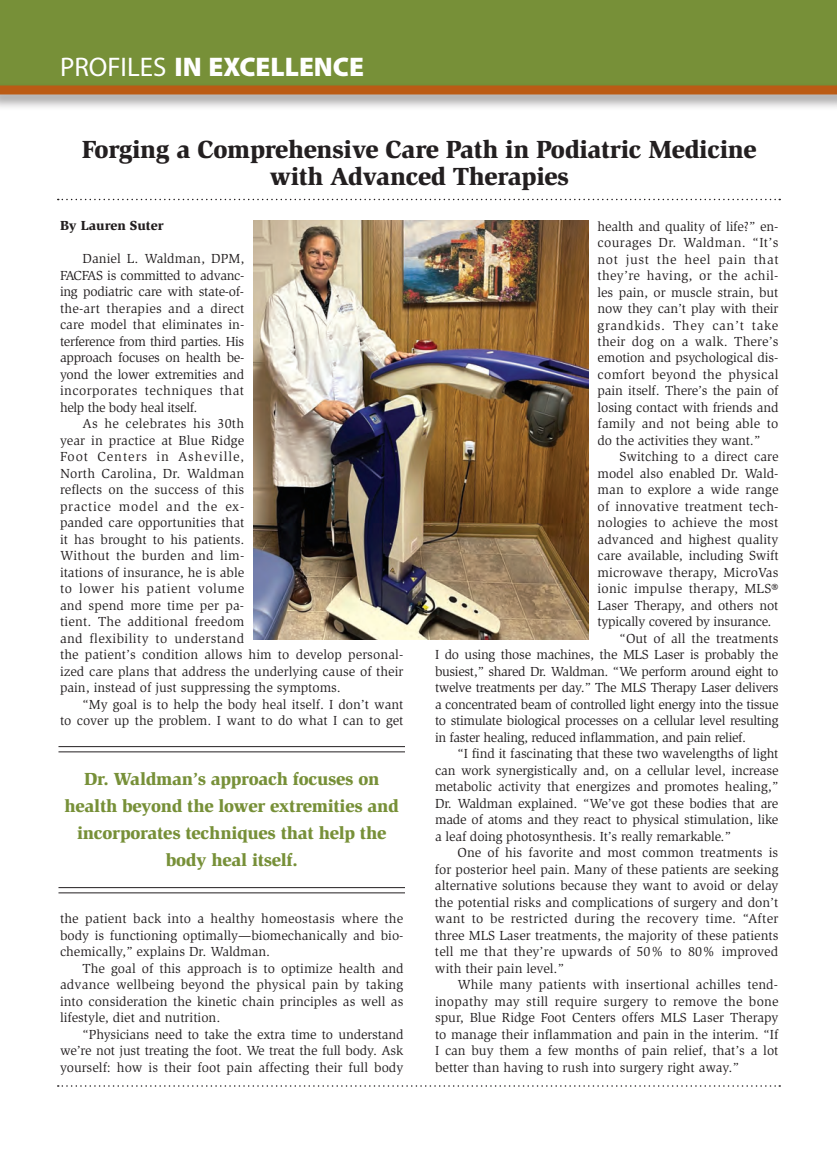
<style>
.page{position:relative;width:837px;height:1161px;background:#fff}
.page>*{position:absolute;margin:0;border:0;box-sizing:border-box;transform-origin:0 0}
.t1{font:900 27px "Myriad Pro";color:#fff}
.t2{font:900 25.5px/27px "Slimbach";letter-spacing:-.015em;color:#231f20;text-align:center}
.t3{font:900 18px/27px "Slimbach";letter-spacing:-.015em;color:#779038;text-align:center}
.t4{font:13.5px/16.5px "Slimbach";color:#231f20;text-align:justify}
.t5{font:13.5px "Slimbach";letter-spacing:-.025em;color:#231f20}
.t6{font:13.5px "Slimbach";letter-spacing:-.02em;color:#231f20}
.t7{font:13.5px "Slimbach";letter-spacing:.02em;color:#231f20}
.t8{font:900 13.5px "Slimbach";color:#231f20}
.s1{font-weight:400}
</style>
<div class="page">
<div style="left:0;top:0;width:837px;height:88px;background:#779038"></div>
<svg style="left:58px;top:199px;width:722px;height:1px"></svg>
<svg style="left:58px;top:1085px;width:722px;height:2px"></svg>
<div style="left:0;top:82px;width:837px;height:29px;background:#231f20;opacity:.5"></div>
<div style="left:0;top:86px;width:837px;height:8px;background:#bb5b14"></div>
<hr style="left:833px;top:82px;width:4px;height:29px;background:#231f20;opacity:.5">
<hr style="left:58px;top:746px;width:347px;height:1px;background:#231f20">
<hr style="left:58px;top:752px;width:347px;height:1px;background:#231f20">
<hr style="left:58px;top:887px;width:347px;height:1px;background:#231f20">
<hr style="left:58px;top:892px;width:347px;height:1px;background:#231f20">
<img style="left:253px;top:220px;width:336px;height:420px">
<h1 class="t1" style="left:60px;top:51px;width:306px"><span class="s1">PROFILES</span> IN EXCELLENCE</h1>
<h2 class="t2" style="left:82px;top:136px;width:676px">Forging a Comprehensive Care Path in Podiatric Medicine with Advanced Therapies</h2>
<p class="t8" style="left:60px;top:217px;width:105px">By Lauren Suter</p>
<p class="t4" style="left:60px;top:251px;width:186px;text-indent:23px">Daniel L. Waldman, DPM, FACFAS is committed to advanc&shy;ing podiatric care with state-of&shy;the-art therapies and a direct care model that eliminates in&shy;terference from third parties. His approach focuses on health be&shy;yond the lower extremities and incorporates techniques that help the body heal itself.</p>
<p class="t4" style="left:60px;top:416px;width:345px;text-align:left;text-indent:23px">As he celebrates his 30th<br>year in practice at Blue Ridge<br>Foot Centers in Asheville,<br>North Carolina, Dr. Waldman<br>reflects on the success of this<br>practice model and the ex-<br>panded care opportunities that<br>it has brought to his patients.<br>Without the burden and lim-<br>itations of insurance, he is able<br>to lower his patient volume<br>and spend more time per pa-<br>tient. The additional freedom<br>and flexibility to understand<br>the patient’s condition allows him to develop personal&shy;ized care plans that address the underlying cause of their pain, instead of just suppressing the symptoms.</p>
<p class="t4" style="left:60px;top:696px;width:345px;text-align:right">“My goal is to help the body heal itself. I don’t want<br>to cover up the problem. I want to do what I can to get</p>
<h3 class="t3" style="left:64px;top:765px;width:336px">Dr. Waldman’s approach focuses on health beyond the lower extremities and incorporates techniques that help the body heal itself.</h3>
<p class="t4" style="left:60px;top:911px;width:345px">the patient back into a healthy homeostasis where the body is functioning optimally—biomechanically and bio&shy;chemically,” explains Dr. Waldman.</p>
<p class="t4" style="left:60px;top:960px;width:345px;text-indent:23px">The goal of this approach is to optimize health and advance wellbeing beyond the physical pain by taking into consideration the kinetic chain principles as well as lifestyle, diet and nutrition.</p>
<p class="t4" style="left:60px;top:1026px;width:345px;text-indent:23px">“Physicians need to take the extra time to understand we’re not just treating the foot. We treat the full body. Ask yourself: how is their foot pain affecting their full body</p>
<p class="t4" style="left:598px;top:218px;width:182px">health and quality of life?” en&shy;courages Dr. Waldman. “It’s not just the heel pain that they’re having, or the achil&shy;les pain, or muscle strain, but now they can’t play with their grandkids. They can’t take their dog on a walk. There’s emotion and psychological dis&shy;comfort beyond the physical pain itself. There’s the pain of losing contact with friends and family and not being able to do the activities they want.”</p>
<p class="t4" style="left:620px;top:449px;width:161px">Switching to a direct care</p>
<p class="t4" style="left:598px;top:465px;width:182px">model also enabled Dr. Wald-</p>
<p class="t4" style="left:598px;top:482px;width:182px">man to explore a wide range</p>
<p class="t4" style="left:598px;top:498px;width:182px">of innovative treatment tech-</p>
<p class="t4" style="left:598px;top:515px;width:182px">nologies to achieve the most</p>
<p class="t4" style="left:598px;top:531px;width:182px">advanced and highest quality</p>
<p class="t4" style="left:598px;top:548px;width:182px">care available, including Swift</p>
<p class="t4" style="left:598px;top:564px;width:182px">microwave therapy, MicroVas</p>
<p class="t7" style="left:598px;top:581px;width:182px">ionic impulse therapy, MLS®</p>
<p class="t4" style="left:598px;top:597px;width:182px">Laser Therapy, and others not</p>
<p class="t6" style="left:598px;top:614px;width:176px">typically covered by insurance.</p>
<p class="t4" style="left:620px;top:630px;width:160px">“Out of all the treatments</p>
<p class="t6" style="left:435px;top:647px;width:345px">I do using those machines, the MLS Laser is probably the</p>
<p class="t5" style="left:435px;top:664px;width:345px">busiest,” shared Dr. Waldman. “We perform around eight to</p>
<p class="t5" style="left:435px;top:680px;width:345px">twelve treatments per day.” The MLS Therapy Laser delivers</p>
<p class="t5" style="left:435px;top:697px;width:345px">a concentrated beam of controlled light energy into the tissue</p>
<p class="t5" style="left:435px;top:713px;width:345px">to stimulate biological processes on a cellular level resulting</p>
<p class="t5" style="left:435px;top:730px;width:313px">in faster healing, reduced inflammation, and pain relief.</p>
<p class="t4" style="left:458px;top:746px;width:323px">“I find it fascinating that these two wavelengths of light</p>
<p class="t4" style="left:435px;top:762px;width:345px">can work synergistically and, on a cellular level, increase</p>
<p class="t4" style="left:435px;top:779px;width:345px">metabolic activity that energizes and promotes healing,”</p>
<p class="t4" style="left:435px;top:795px;width:345px">Dr. Waldman explained. “We’ve got these bodies that are</p>
<p class="t4" style="left:435px;top:812px;width:345px">made of atoms and they react to physical stimulation, like</p>
<p class="t4" style="left:435px;top:828px;width:298px">a leaf doing photosynthesis. It’s really remarkable.”</p>
<p class="t4" style="left:458px;top:845px;width:322px">One of his favorite and most common treatments is</p>
<p class="t4" style="left:435px;top:861px;width:345px">for posterior heel pain. Many of these patients are seeking</p>
<p class="t4" style="left:435px;top:878px;width:345px">alternative solutions because they want to avoid or delay</p>
<p class="t4" style="left:435px;top:894px;width:345px">the potential risks and complications of surgery and don’t</p>
<p class="t7" style="left:435px;top:911px;width:345px">want to be restricted during the recovery time. “After</p>
<p class="t4" style="left:435px;top:927px;width:345px">three MLS Laser treatments, the majority of these patients</p>
<p class="t4" style="left:435px;top:944px;width:345px">tell me that they’re upwards of 50% to 80% improved</p>
<p class="t4" style="left:435px;top:960px;width:131px">with their pain level.”</p>
<p class="t4" style="left:458px;top:977px;width:322px">While many patients with insertional achilles tend-</p>
<p class="t4" style="left:435px;top:993px;width:345px">inopathy may still require surgery to remove the bone</p>
<p class="t4" style="left:435px;top:1010px;width:345px">spur, Blue Ridge Foot Centers offers MLS Laser Therapy</p>
<p class="t4" style="left:435px;top:1026px;width:345px">to manage their inflammation and pain in the interim. “If</p>
<p class="t4" style="left:435px;top:1043px;width:345px">I can buy them a few months of pain relief, that’s a lot</p>
<p class="t4" style="left:435px;top:1059px;width:305px">better than having to rush into surgery right away.”</p>
</div>
